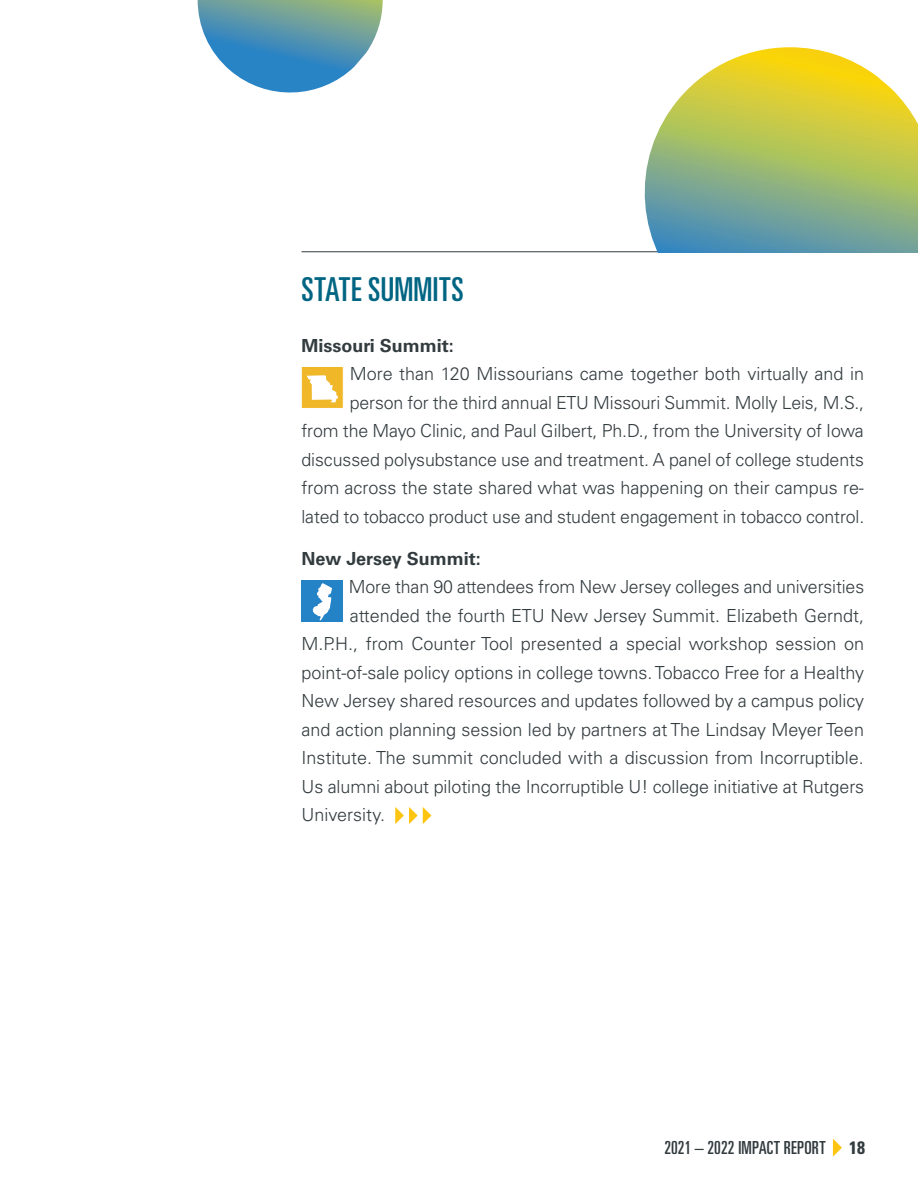
<style>
.page{position:relative;width:918px;height:1188px;background:#fff}
.page>*{position:absolute;margin:0;border:0;box-sizing:border-box;transform-origin:0 0}
.t1{font:ultra-condensed 33px "Univers LT Std";letter-spacing:.01em;color:#006583}
.t2{font:300 18px/28.5px "Univers LT Std";color:#323b3e;text-align:right}
.t3{font:700 18px "Univers LT Std";color:#323b3e}
.t4{font:ultra-condensed 18px "Univers LT Std";letter-spacing:.01em;color:#323b3e}
.t5{font:700 condensed 18px "Univers LT Std";color:#323b3e}
</style>
<div class="page">
<hr style="left:302px;top:252px;width:562px;height:1px;background:#323b3e">
<svg style="left:301px;top:367px;width:43px;height:41px"></svg>
<div style="left:302px;top:580px;width:41px;height:42px;background:#2482c7"></div>
<svg style="left:312px;top:583px;width:20px;height:38px"></svg>
<svg style="left:395px;top:807px;width:36px;height:17px"></svg>
<svg style="left:833px;top:1139px;width:9px;height:18px"></svg>
<svg style="left:627px;top:47px;width:291px;height:206px"></svg>
<svg style="left:198px;top:0;width:185px;height:93px"></svg>
<p class="t1" style="left:302px;top:271px;width:164px">STATE SUMMITS</p>
<p class="t3" style="left:302px;top:335px;width:154px">Missouri Summit:</p>
<p class="t2" style="left:302px;top:360px;width:564px">More than 120 Missourians came together both virtually and in person for the third annual ETU Missouri Summit. Molly Leis, M.S.,<br>from the Mayo Clinic, and Paul Gilbert, Ph.D., from the University of Iowa discussed polysubstance use and treatment. A panel of college students from across the state shared what was happening on their campus re&shy;lated to tobacco product use and student engagement in tobacco control.</p>
<p class="t3" style="left:302px;top:548px;width:181px">New Jersey Summit:</p>
<p class="t2" style="left:349px;top:573px;width:517px">More than 90 attendees from New Jersey colleges and universities</p>
<p class="t2" style="left:350px;top:601px;width:516px">attended the fourth ETU New Jersey Summit. Elizabeth Gerndt,</p>
<p class="t2" style="left:302px;top:630px;width:564px">M.P.H., from Counter Tool presented a special workshop session on</p>
<p class="t2" style="left:302px;top:658px;width:564px">point-of-sale policy options in college towns. Tobacco Free for a Healthy</p>
<p class="t2" style="left:302px;top:687px;width:564px">New Jersey shared resources and updates followed by a campus policy</p>
<p class="t2" style="left:302px;top:715px;width:564px">and action planning session led by partners at The Lindsay Meyer Teen</p>
<p class="t2" style="left:302px;top:744px;width:564px">Institute. The summit concluded with a discussion from Incorruptible.</p>
<p class="t2" style="left:302px;top:772px;width:564px">Us alumni about piloting the Incorruptible U! college initiative at Rutgers</p>
<p class="t2" style="left:302px;top:801px;width:85px">University.</p>
<p class="t4" style="left:664px;top:1138px;width:163px">2021 – 2022 IMPACT REPORT</p>
<p class="t5" style="left:849px;top:1137px;width:17px">18</p>
</div>
